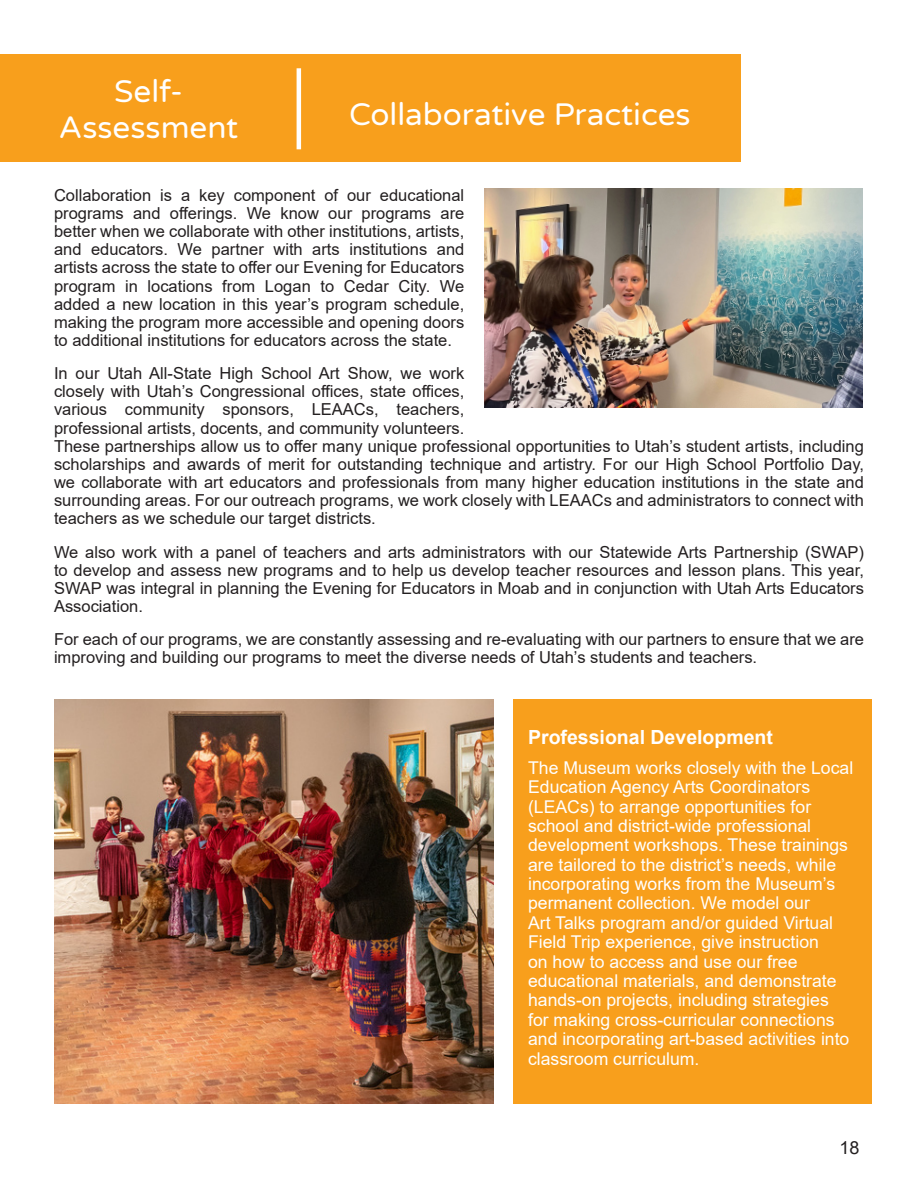
<style>
.page{position:relative;width:918px;height:1188px;background:#fff}
.page>*{position:absolute;margin:0;border:0;box-sizing:border-box;transform-origin:0 0}
.t1{font:31.5px "Varela Round";color:#fff}
.t2{font:700 19.5px "Arial";color:#fff}
.t3{font:18px "Arial";color:#231f20}
.t4{font:17.7px/19.4px "Arial";color:#fff}
.t5{font:16.5px/18.1px "Arial";color:#231f20;text-align:justify}
</style>
<div class="page">
<div style="left:0;top:54px;width:741px;height:108px;background:#f89f1c"></div>
<hr style="left:297px;top:68px;width:4px;height:81px;background:#fff">
<img style="left:485px;top:189px;width:377px;height:218px">
<img style="left:54px;top:700px;width:439px;height:404px">
<div style="left:513px;top:700px;width:359px;height:404px;background:#f89f1c"></div>
<p class="t1" style="left:114px;top:69px;width:70px">Self-</p>
<p class="t1" style="left:59px;top:105px;width:181px">Assessment</p>
<p class="t1" style="left:349px;top:93px;width:343px">Collaborative Practices</p>
<p class="t5" style="left:54px;top:186px;width:412px">Collaboration is a key component of our educational programs and offerings. We know our programs are better when we collaborate with other institutions, artists, and educators. We partner with arts institutions and artists across the state to offer our Evening for Educators program in locations from Logan to Cedar City. We added a new location in this year’s program schedule, making the program more accessible and opening doors to additional institutions for educators across the state.</p>
<p class="t5" style="left:54px;top:364px;width:811px;text-align:left">In our Utah All-State High School Art Show, we work<br>closely with Utah’s Congressional offices, state offices,<br>various community sponsors, LEAACs, teachers,<br>professional artists, docents, and community volunteers.<br>These partnerships allow us to offer many unique professional opportunities to Utah’s student artists, including scholarships and awards of merit for outstanding technique and artistry. For our High School Portfolio Day, we collaborate with art educators and professionals from many higher education institutions in the state and surrounding areas. For our outreach programs, we work closely with LEAACs and administrators to connect with teachers as we schedule our target districts.</p>
<p class="t5" style="left:54px;top:543px;width:812px">We also work with a panel of teachers and arts administrators with our Statewide Arts Partnership (SWAP) to develop and assess new programs and to help us develop teacher resources and lesson plans. This year, SWAP was integral in planning the Evening for Educators in Moab and in conjunction with Utah Arts Educators Association.</p>
<p class="t5" style="left:54px;top:630px;width:812px">For each of our programs, we are constantly assessing and re-evaluating with our partners to ensure that we are improving and building our programs to meet the diverse needs of Utah’s students and teachers.</p>
<p class="t2" style="left:528px;top:723px;width:246px">Professional Development</p>
<p class="t4" style="left:528px;top:758px;width:327px">The Museum works closely with the Local Education Agency Arts Coordinators (LEACs) to arrange opportunities for school and district-wide professional development workshops. These trainings are tailored to the district’s needs, while incorporating works from the Museum’s permanent collection. We model our<br>Art Talks program and/or guided Virtual Field Trip experience, give instruction<br>on how to access and use our free educational materials, and demonstrate hands-on projects, including strategies for making cross-curricular connections and incorporating art-based activities into classroom curriculum.</p>
<p class="t3" style="left:839px;top:1135px;width:22px">18</p>
</div>
